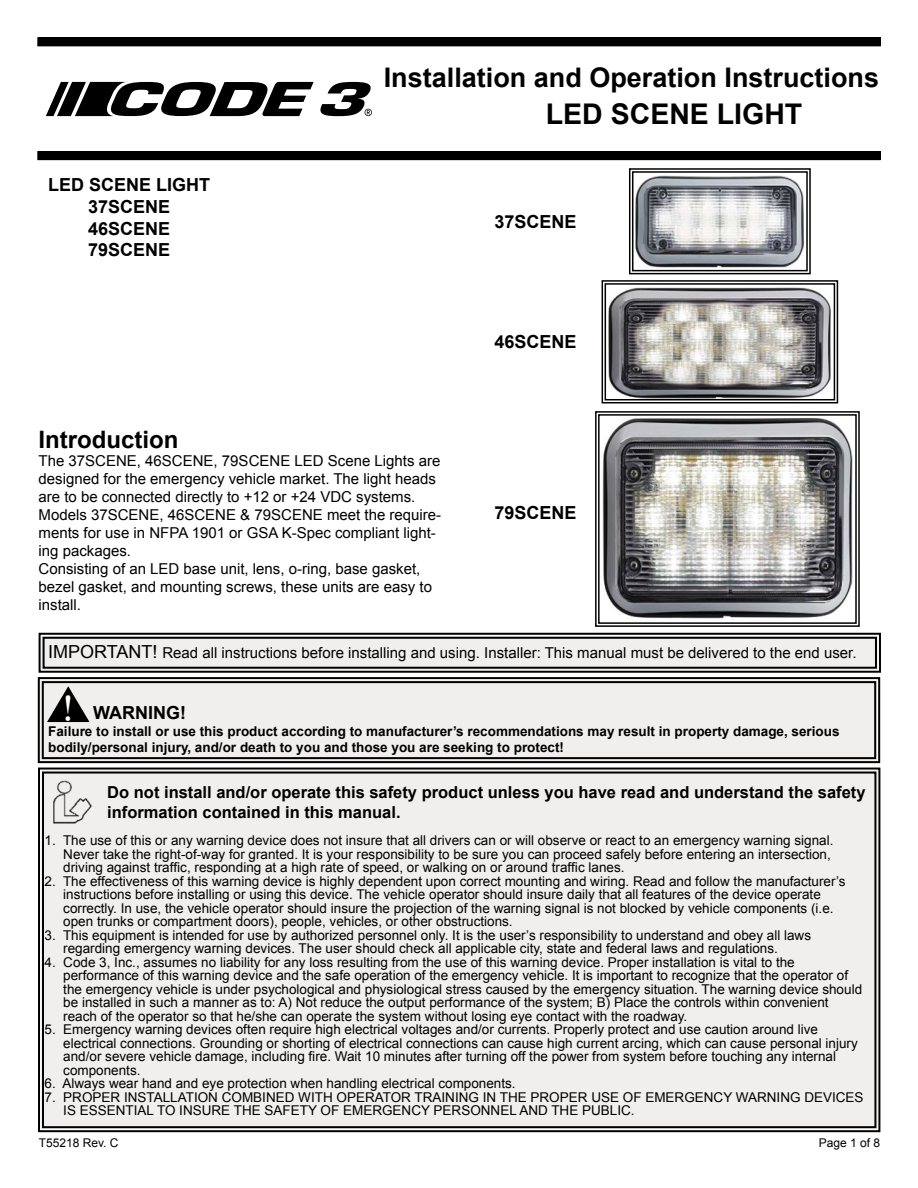
<style>
.page{position:relative;width:918px;height:1188px;background:#fff}
.page>*{position:absolute;margin:0;border:0;box-sizing:border-box;transform-origin:0 0}
.t1{font:38.25px "Bask Old Face";color:#fff}
.t2{font:700 28.5px "Arial";color:#000}
.t3{font:700 27px "Arial";color:#000}
.t4{font:700 24px "Arial";color:#000}
.t5{font:700 18px/21.6px "Arial";color:#000;text-align:center}
.t6{font:700 16.5px/19.8px "Arial";color:#000}
.t7{font:15px/18px "Arial";color:#000}
.t8{font:13.5px/13.5px "Arial";color:#000}
.t9{font:700 13.5px/16.2px "Arial";color:#000}
.t10{font:12px "Arial";color:#000}
.s1{font-size:18px}
</style>
<div class="page">
<svg style="left:595px;top:411px;width:265px;height:216px"></svg>
<div style="left:598px;top:414px;width:259px;height:210px;border:1px solid #000"></div>
<svg style="left:601px;top:168px;width:238px;height:236px"></svg>
<div style="left:632px;top:171px;width:176px;height:100px;border:1px solid #000"></div>
<svg style="left:38px;top:632px;width:843px;height:41px"></svg>
<div style="left:43px;top:637px;width:834px;height:32px;border:2px solid #000"></div>
<svg style="left:38px;top:767px;width:843px;height:366px"></svg>
<div style="left:42px;top:772px;width:834px;height:356px;border:2px solid #000"></div>
<img style="left:51px;top:781px;width:41px;height:46px">
<div style="left:48px;top:778px;width:47px;height:52px;border:2px solid #f1efee"></div>
<div style="left:107px;top:786px;width:762px;height:43px;background:#f1efee"></div>
<div style="left:45px;top:835px;width:820px;height:289px;background:#f1efee"></div>
<svg style="left:37px;top:677px;width:844px;height:87px"></svg>
<div style="left:42px;top:681px;width:834px;height:78px;border:2px solid #000"></div>
<div style="left:38px;top:152px;width:842px;height:8px;background:#000"></div>
<div style="left:38px;top:38px;width:842px;height:8px;background:#000"></div>
<svg style="left:46px;top:82px;width:326px;height:34px"></svg>
<svg style="left:47px;top:686px;width:43px;height:36px"></svg>
<h3 class="t3" style="left:384px;top:60px;width:497px">Installation and Operation Instructions</h3>
<h3 class="t5" style="left:48px;top:175px;width:164px">LED SCENE LIGHT<br>37SCENE<br>46SCENE<br>79SCENE</h3>
<h2 class="t2" style="left:546px;top:95px;width:258px">LED SCENE LIGHT</h2>
<h3 class="t5" style="left:495px;top:211px;width:84px">37SCENE</h3>
<h3 class="t5" style="left:495px;top:332px;width:84px">46SCENE</h3>
<h3 class="t4" style="left:39px;top:424px;width:141px">Introduction</h3>
<p class="t7" style="left:39px;top:452px;width:404px">The 37SCENE, 46SCENE, 79SCENE LED Scene Lights are designed for the emergency vehicle market. The light heads are to be connected directly to +12 or +24 VDC systems.<br>Models 37SCENE, 46SCENE &amp; 79SCENE meet the require&shy;ments for use in NFPA 1901 or GSA K-Spec compliant light&shy;ing packages.<br>Consisting of an LED base unit, lens, o-ring, base gasket, bezel gasket, and mounting screws, these units are easy to install.</p>
<p class="t7" style="left:48px;top:644px;width:810px"><span class="s1">IMPORTANT!</span> Read all instructions before installing and using. Installer: This manual must be delivered to the end user.</p>
<h3 class="t5" style="left:495px;top:502px;width:84px">79SCENE</h3>
<h1 class="t1" style="left:63px;top:687px;width:11px">!</h1>
<h3 class="t5" style="left:93px;top:703px;width:94px">WARNING!</h3>
<p class="t9" style="left:48px;top:723px;width:793px">Failure to install or use this product according to manufacturer’s recommendations may result in property damage, serious bodily/personal injury, and/or death to you and those you are seeking to protect!</p>
<p class="t6" style="left:107px;top:783px;width:760px">Do not install and/or operate this safety product unless you have read and understand the safety information contained in this manual.</p>
<p class="t8" style="left:63px;top:834px;width:772px;text-indent:-19px">1. The use of this or any warning device does not insure that all drivers can or will observe or react to an emergency warning signal.<br>Never take the right-of-way for granted. It is your responsibility to be sure you can proceed safely before entering an intersection, driving against traffic, responding at a high rate of speed, or walking on or around traffic lanes.</p>
<p class="t8" style="left:63px;top:874px;width:784px;text-indent:-19px">2. The effectiveness of this warning device is highly dependent upon correct mounting and wiring. Read and follow the manufacturer’s instructions before installing or using this device. The vehicle operator should insure daily that all features of the device operate correctly. In use, the vehicle operator should insure the projection of the warning signal is not blocked by vehicle components (i.e. open trunks or compartment doors), people, vehicles, or other obstructions.</p>
<p class="t8" style="left:63px;top:928px;width:749px;text-indent:-19px">3. This equipment is intended for use by authorized personnel only. It is the user’s responsibility to understand and obey all laws regarding emergency warning devices. The user should check all applicable city, state and federal laws and regulations.</p>
<p class="t8" style="left:63px;top:955px;width:800px;text-indent:-19px">4. Code 3, Inc., assumes no liability for any loss resulting from the use of this warning device. Proper installation is vital to the performance of this warning device and the safe operation of the emergency vehicle. It is important to recognize that the operator of the emergency vehicle is under psychological and physiological stress caused by the emergency situation. The warning device should be installed in such a manner as to: A) Not reduce the output performance of the system; B) Place the controls within convenient reach of the operator so that he/she can operate the system without losing eye contact with the roadway.</p>
<p class="t8" style="left:63px;top:1023px;width:796px;text-indent:-19px">5. Emergency warning devices often require high electrical voltages and/or currents. Properly protect and use caution around live electrical connections. Grounding or shorting of electrical connections can cause high current arcing, which can cause personal injury and/or severe vehicle damage, including fire. Wait 10 minutes after turning off the power from system before touching any internal components.</p>
<p class="t8" style="left:45px;top:1077px;width:473px">6. Always wear hand and eye protection when handling electrical components.</p>
<p class="t8" style="left:63px;top:1090px;width:802px;text-indent:-19px">7. PROPER INSTALLATION COMBINED WITH OPERATOR TRAINING IN THE PROPER USE OF EMERGENCY WARNING DEVICES<br>IS ESSENTIAL TO INSURE THE SAFETY OF EMERGENCY PERSONNEL AND THE PUBLIC.</p>
<p class="t10" style="left:39px;top:1135px;width:81px">T55218 Rev. C</p>
<p class="t10" style="left:819px;top:1135px;width:63px">Page 1 of 8</p>
</div>
